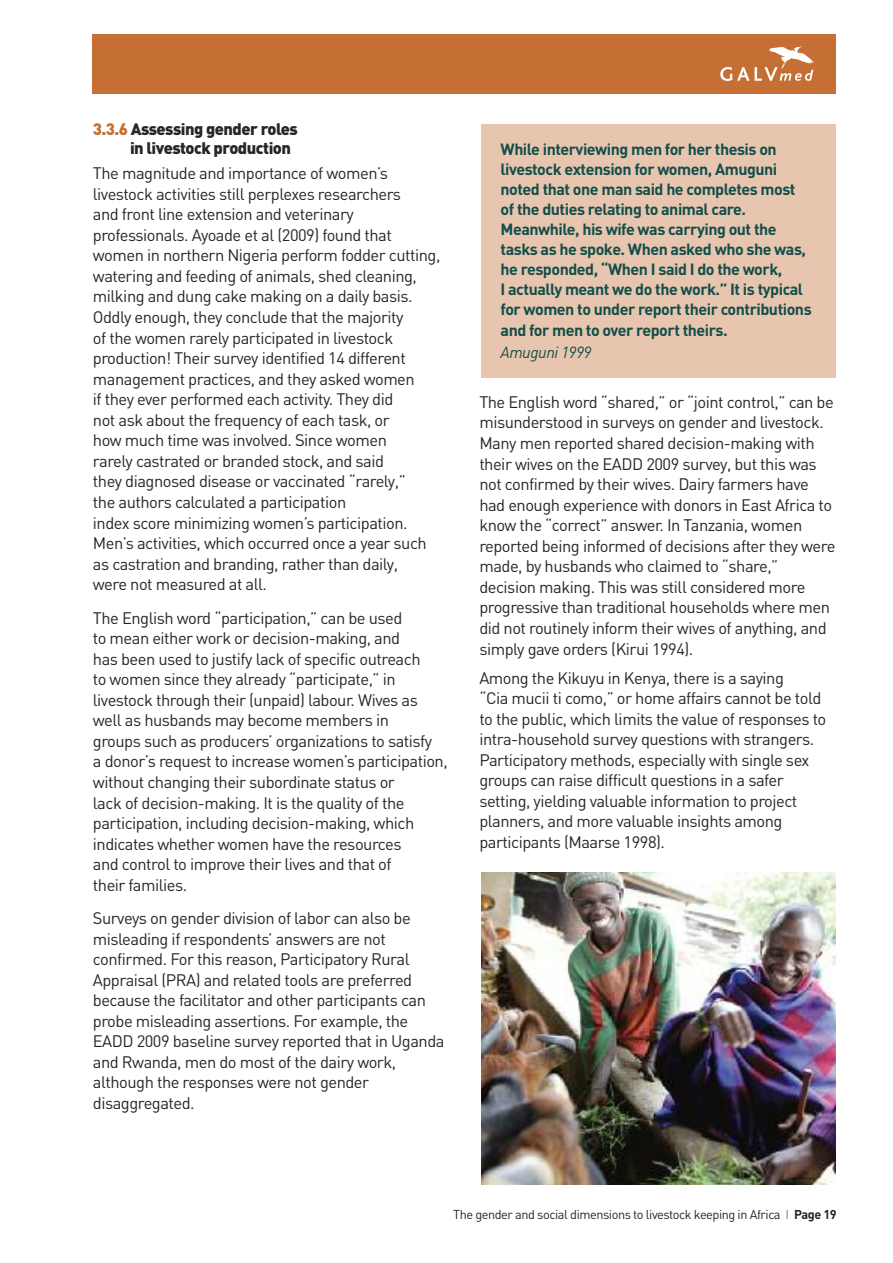
<style>
.page{position:relative;width:893px;height:1263px;background:#fff}
.page>*{position:absolute;margin:0;border:0;box-sizing:border-box;transform-origin:0 0}
.t1{font:16.5px/20.5px "DIN";letter-spacing:-.03em;color:#272627}
.t2{font:900 16.5px/19.5px "DIN";letter-spacing:-.03em;color:#272627}
.t3{font:700 16.05px/20.1px "DIN";letter-spacing:-.03em;color:#124e4a}
.t4{font:italic 16.05px "DIN";letter-spacing:-.03em;color:#124e4a}
.t5{font:12.75px "DIN";letter-spacing:-.035em;color:#272627}
.s1{color:#c56f35}
.s2{font-weight:700}
</style>
<div class="page">
<div style="left:481px;top:124px;width:355px;height:254px;background:#e8c5ae"></div>
<img style="left:481px;top:872px;width:355px;height:313px">
<div style="left:92px;top:34px;width:744px;height:60px;background:#c56f35"></div>
<svg style="left:720px;top:46px;width:94px;height:35px"></svg>
<p class="t2" style="left:130px;top:119px;width:169px;text-indent:-37px"><span class="s1">3.3.6</span> Assessing gender roles in livestock production</p>
<p class="t1" style="left:93px;top:162px;width:349px">The magnitude and importance of women’s livestock activities still perplexes researchers<br>and front line extension and veterinary professionals. Ayoade et al (2009) found that women in northern Nigeria perform fodder cutting, watering and feeding of animals, shed cleaning, milking and dung cake making on a daily basis.<br>Oddly enough, they conclude that the majority<br>of the women rarely participated in livestock production! Their survey identified 14 different management practices, and they asked women<br>if they ever performed each activity. They did<br>not ask about the frequency of each task, or<br>how much time was involved. Since women<br>rarely castrated or branded stock, and said<br>they diagnosed disease or vaccinated “rarely,”<br>the authors calculated a participation<br>index score minimizing women’s participation.<br>Men’s activities, which occurred once a year such as castration and branding, rather than daily,<br>were not measured at all.</p>
<p class="t1" style="left:93px;top:607px;width:356px">The English word “participation,” can be used<br>to mean either work or decision-making, and<br>has been used to justify lack of specific outreach<br>to women since they already “participate,” in livestock through their (unpaid) labour. Wives as well as husbands may become members in<br>groups such as producers’ organizations to satisfy<br>a donor’s request to increase women’s participation, without changing their subordinate status or<br>lack of decision-making. It is the quality of the participation, including decision-making, which indicates whether women have the resources<br>and control to improve their lives and that of<br>their families.</p>
<p class="t1" style="left:93px;top:907px;width:353px">Surveys on gender division of labor can also be misleading if respondents’ answers are not confirmed. For this reason, Participatory Rural Appraisal (PRA) and related tools are preferred because the facilitator and other participants can probe misleading assertions. For example, the EADD 2009 baseline survey reported that in Uganda and Rwanda, men do most of the dairy work, although the responses were not gender disaggregated.</p>
<p class="t3" style="left:501px;top:138px;width:313px">While interviewing men for her thesis on livestock extension for women, Amuguni noted that one man said he completes most of the duties relating to animal care.<br>Meanwhile, his wife was carrying out the tasks as he spoke. When asked who she was, he responded, “When I said I do the work,<br>I actually meant we do the work.” It is typical for women to under report their contributions and for men to over report theirs.</p>
<p class="t4" style="left:501px;top:342px;width:92px">Amuguni 1999</p>
<p class="t1" style="left:479px;top:391px;width:358px">The English word “shared,” or “joint control,” can be misunderstood in surveys on gender and livestock.<br>Many men reported shared decision-making with their wives on the EADD 2009 survey, but this was not confirmed by their wives. Dairy farmers have had enough experience with donors in East Africa to know the “correct” answer. In Tanzania, women reported being informed of decisions after they were made, by husbands who claimed to “share,” decision making. This was still considered more progressive than traditional households where men did not routinely inform their wives of anything, and simply gave orders (Kirui 1994).</p>
<p class="t1" style="left:479px;top:667px;width:348px">Among the Kikuyu in Kenya, there is a saying<br>“Cia mucii ti como,” or home affairs cannot be told to the public, which limits the value of responses to intra-household survey questions with strangers.<br>Participatory methods, especially with single sex groups can raise difficult questions in a safer setting, yielding valuable information to project planners, and more valuable insights among participants (Maarse 1998).</p>
<p class="t5" style="left:453px;top:1206px;width:385px">The gender and social dimensions to livestock keeping in Africa <span class="s1">I</span> <span class="s2">Page 19</span></p>
</div>
